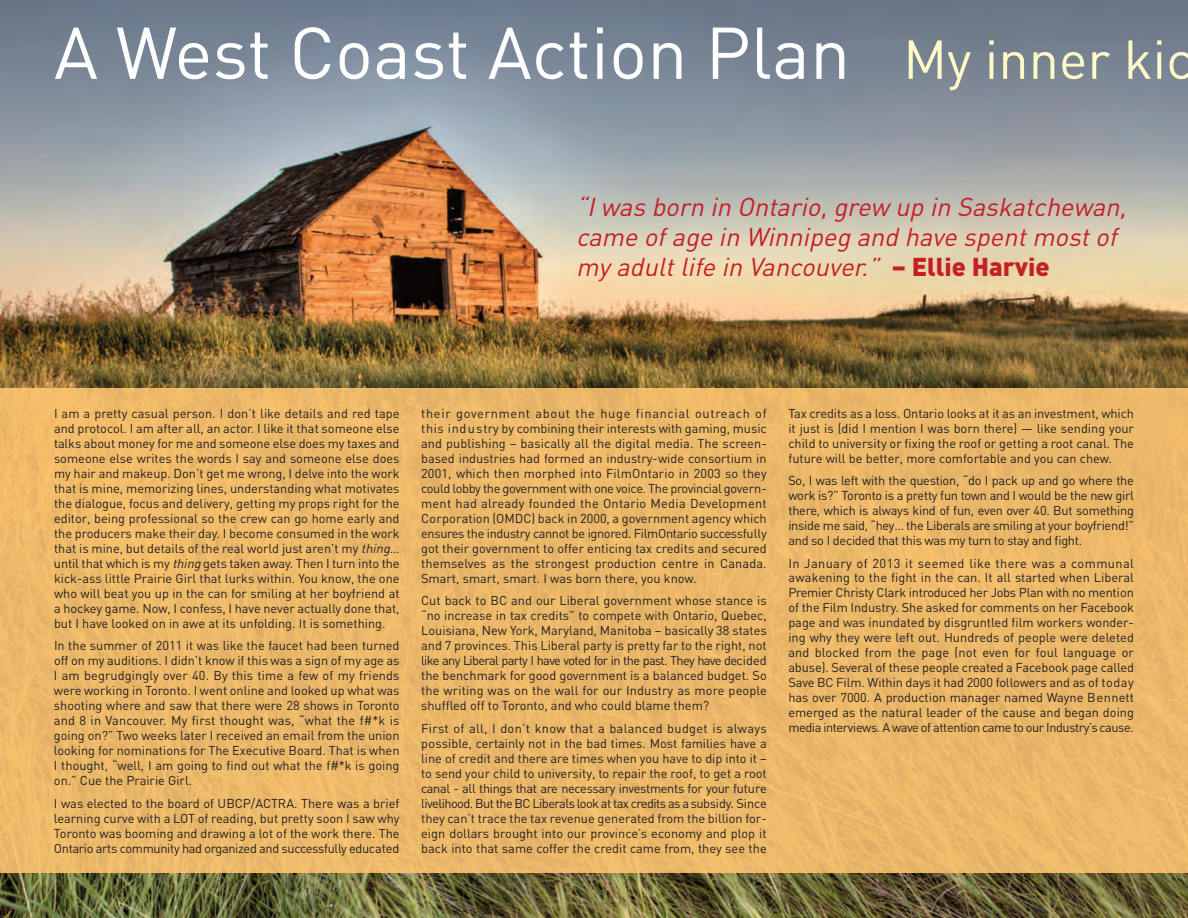
<style>
.page{position:relative;width:1188px;height:918px;background:#fff}
.page>*{position:absolute;margin:0;border:0;box-sizing:border-box;transform-origin:0 0}
.t1{font:72px "DIN";color:#fff}
.t2{font:italic 25.5px/30px "DIN";color:#c51f26}
.t3{font:12.75px/15px "DIN";color:#231f20;text-align:justify}
.s1{font-size:54px;color:#fffac8}
.s2{font-weight:900;font-style:normal}
.s3{font-style:italic}
</style>
<div class="page">
<img style="left:0;top:0;width:1188px;height:918px">
<img style="left:0;top:388px;width:1188px;height:485px">
<h1 class="t1" style="left:54px;top:8px;width:1140px">A West Coast Action Plan <span class="s1">My inner kic</span></h1>
<h2 class="t2" style="left:576px;top:191px;width:558px">“Iwas born in Ontario,grew up in Saskatchewan, came ofage in Winnipeg and have spentmostof myadultlife in Vancouver.” <span class="s2">– E l l i e H a rvi e</span></h2>
<p class="t3" style="left:54px;top:405px;width:347px">I am a pretty casual person. I don’t like details and red tape and protocol. I am after all, an actor. I like it that someone else talks about money for me and someone else does my taxes and someone else writes the words I say and someone else does my hair and makeup. Don’t get me wrong, I delve into the work that is mine, memorizing lines, understanding what motivates the dialogue, focus and delivery, getting my props right for the editor, being professional so the crew can go home early and the producers make their day. I become consumed in the work that is mine, but details of the real world just aren’t my <span class="s3">thing</span>… until that which is my <span class="s3">thing</span>gets taken away. Then I turn into the kick-ass little Prairie Girl that lurks within. You know, the one who will beat you up in the can for smiling at her boyfriend at a hockey game. Now, I confess, I have never actually done that, but I have looked on in awe at its unfolding. It is something.</p>
<p class="t3" style="left:54px;top:638px;width:347px">In the summer of 2011 it was like the faucet had been turned off on my auditions. I didn’t know if this was a sign of my age as I am begrudgingly over 40. By this time a few of my friends were working in Toronto. I went online and looked up what was shooting where and saw that there were 28 shows in Toronto and 8 in Vancouver. My first thought was, “what the f#*k is going on?” Two weeks later I received an email from the union looking for nominations for The Executive Board. That is when I thought, “well, I am going to find out what the f#*k is going on.” Cue the Prairie Girl.</p>
<p class="t3" style="left:54px;top:795px;width:347px">I was elected to the board of UBCP/ACTRA. There was a brief learning curve with a LOT of reading, but pretty soon I saw why Toronto was booming and drawing a lot of the work there. The Ontario arts community had organized and successfully educated</p>
<p class="t3" style="left:421px;top:405px;width:347px">their government about the huge financial outreach of this industry by combining their interests with gaming, music and publishing – basically all the digital media. The screen&shy;based industries had formed an industry-wide consortium in 2001, which then morphed into FilmOntario in 2003 so they could lobby the government with one voice. The provincial govern&shy;ment had already founded the Ontario Media Development Corporation (OMDC) back in 2000, a government agency which ensures the industry cannot be ignored. FilmOntario successfully got their government to offer enticing tax credits and secured themselves as the strongest production centre in Canada.<br>Smart, smart, smart. I was born there, you know.</p>
<p class="t3" style="left:421px;top:593px;width:347px">Cut back to BC and our Liberal government whose stance is “no increase in tax credits” to compete with Ontario, Quebec, Louisiana, New York, Maryland, Manitoba – basically 38 states and 7 provinces. This Liberal party is pretty far to the right, not like any Liberal party I have voted for in the past. They have decided the benchmark for good government is a balanced budget. So the writing was on the wall for our Industry as more people shuffled off to Toronto, and who could blame them?</p>
<p class="t3" style="left:421px;top:720px;width:347px">First of all, I don’t know that a balanced budget is always possible, certainly not in the bad times. Most families have a line of credit and there are times when you have to dip into it – to send your child to university, to repair the roof, to get a root canal - all things that are necessary investments for your future livelihood. But the BC Liberals look at tax credits as a subsidy. Since they can’t trace the tax revenue generated from the billion for&shy;eign dollars brought into our province’s economy and plop it back into that same coffer the credit came from, they see the</p>
<p class="t3" style="left:788px;top:405px;width:347px">Tax credits as a loss. Ontario looks at it as an investment, which it just is (did I mention I was born there) — like sending your child to university or fixing the roof or getting a root canal. The future will be better, more comfortable and you can chew.</p>
<p class="t3" style="left:788px;top:473px;width:347px">So, I was left with the question, “do I pack up and go where the work is?” Toronto is a pretty fun town and I would be the new girl there, which is always kind of fun, even over 40. But something inside me said, “hey… the Liberals are smiling at your boyfriend!” and so I decided that this was my turn to stay and fight.</p>
<p class="t3" style="left:788px;top:555px;width:347px">In January of 2013 it seemed like there was a communal awakening to the fight in the can. It all started when Liberal Premier Christy Clark introduced her Jobs Plan with no mention of the Film Industry. She asked for comments on her Facebook page and was inundated by disgruntled film workers wonder&shy;ing why they were left out. Hundreds of people were deleted and blocked from the page (not even for foul language or abuse). Several of these people created a Facebook page called Save BC Film. Within days it had 2000 followers and as of today has over 7000. A production manager named Wayne Bennett emerged as the natural leader of the cause and began doing media interviews. A wave of attention came to our Industry’s cause.</p>
</div>
